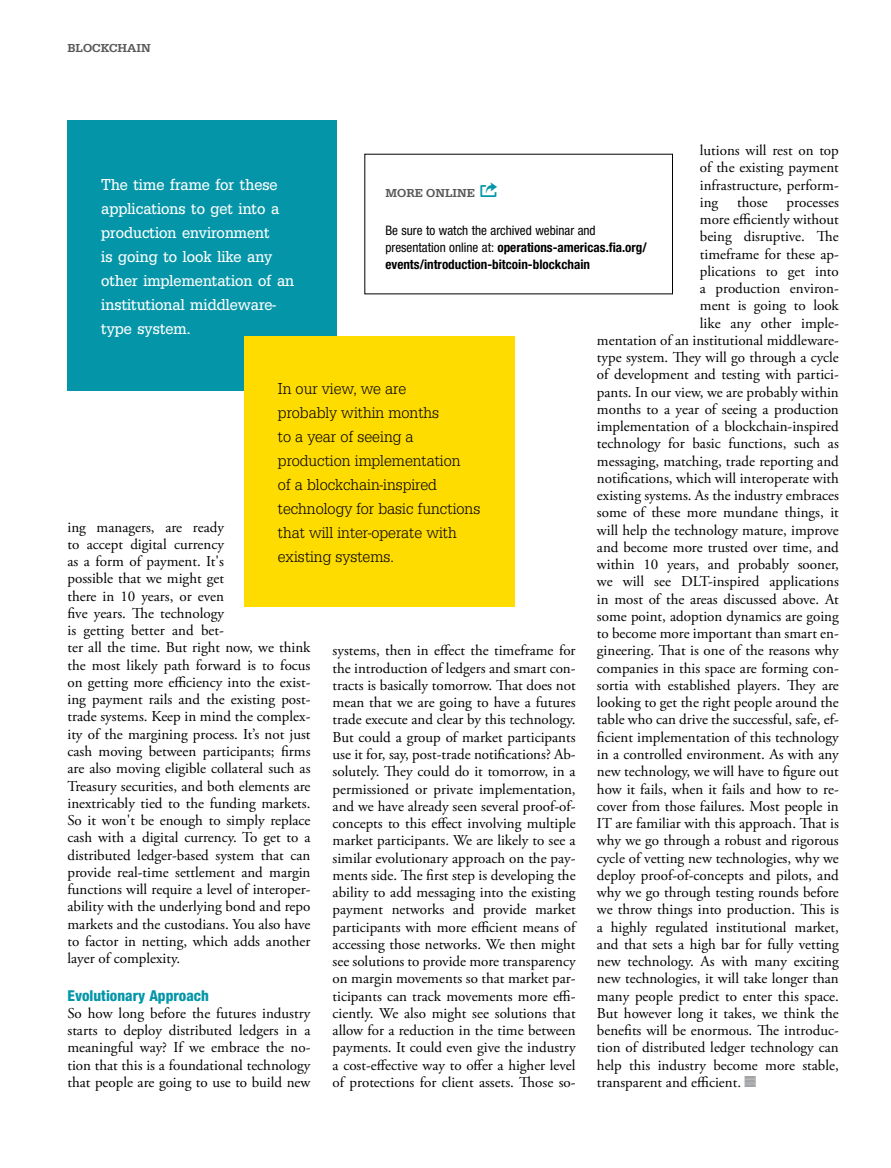
<style>
.page{position:relative;width:891px;height:1168px;background:#fff}
.page>*{position:absolute;margin:0;border:0;box-sizing:border-box;transform-origin:0 0}
.t1{font:16.5px/24px "URW Egyptienne T Ligh Extr Narr";color:#000}
.t2{font:16.5px/24px "URW Egyptienne T Regu Extr Narr";color:#fff}
.t3{font:15px/17.2px "Adobe Garamond Pro";color:#000;text-align:justify}
.t4{font:800 condensed 15px "Helvetica Neue LT Std";color:#0496a8}
.t5{font:700 condensed 13.2px/17.2px "Helvetica Neue LT Std";color:#000}
.t6{font:500 12px "URW Egyptienne T";color:#58595b}
.s1{font-family:"Modern Pictograms";font-weight:400;font-size:24px;color:#0496a8}
.s2{font-weight:400}
.s3{color:#939598}
</style>
<div class="page">
<div style="left:68px;top:121px;width:270px;height:270px;background:#0496a8"></div>
<div style="left:244px;top:336px;width:270px;height:270px;background:#ffdc00"></div>
<p class="t6" style="left:68px;top:41px;width:85px">BLOCKCHAIN</p>
<p class="t3" style="left:700px;top:142px;width:140px">lutions will rest on top of the existing payment infrastructure, perform&shy;ing</p>
<p class="t2" style="left:101px;top:173px;width:194px">The time frame for these applications to get into a production environment<br>is going to look like any other implementation of an institutional middleware&shy;type system.</p>
<p class="t6" style="left:385px;top:186px;width:116px">MORE ONLINE <span class="s1">o</span></p>
<p class="t5" style="left:385px;top:221px;width:263px"><span class="s2">Be sure to watch the archived webinar and presentation online at:</span> operations-americas.fia.org/ events/introduction-bitcoin-blockchain</p>
<p class="t3" style="left:737px;top:194px;width:32px">those</p>
<p class="t3" style="left:787px;top:194px;width:54px">processes</p>
<p class="t3" style="left:700px;top:211px;width:140px">more efficiently without</p>
<p class="t3" style="left:700px;top:228px;width:140px">being disruptive. The</p>
<p class="t3" style="left:700px;top:246px;width:140px">timeframe for these ap-</p>
<p class="t3" style="left:700px;top:263px;width:140px">plications to get into</p>
<p class="t3" style="left:700px;top:280px;width:140px">a production environ-</p>
<p class="t3" style="left:700px;top:297px;width:140px">ment is going to look</p>
<p class="t3" style="left:700px;top:315px;width:140px">like any other imple-</p>
<p class="t3" style="left:597px;top:332px;width:243px">mentation of an institutional middleware-</p>
<p class="t3" style="left:597px;top:349px;width:243px">type system. They will go through a cycle</p>
<p class="t3" style="left:597px;top:366px;width:243px">of development and testing with partici-</p>
<p class="t3" style="left:597px;top:384px;width:243px">pants. In our view, we are probably within</p>
<p class="t3" style="left:597px;top:401px;width:243px">months to a year of seeing a production</p>
<p class="t3" style="left:597px;top:418px;width:243px">implementation of a blockchain-inspired</p>
<p class="t3" style="left:597px;top:435px;width:243px">technology for basic functions, such as</p>
<p class="t3" style="left:597px;top:453px;width:243px">messaging, matching, trade reporting and</p>
<p class="t3" style="left:597px;top:470px;width:243px">notifications, which will interoperate with</p>
<p class="t3" style="left:597px;top:487px;width:243px">existing systems. As the industry embraces</p>
<p class="t3" style="left:597px;top:504px;width:243px">some of these more mundane things, it</p>
<p class="t3" style="left:597px;top:522px;width:243px">will help the technology mature, improve</p>
<p class="t3" style="left:597px;top:539px;width:243px">and become more trusted over time, and</p>
<p class="t3" style="left:597px;top:556px;width:243px">within 10 years, and probably sooner,</p>
<p class="t3" style="left:597px;top:573px;width:243px">we will see DLT-inspired applications</p>
<p class="t3" style="left:597px;top:591px;width:243px">in most of the areas discussed above. At</p>
<p class="t3" style="left:597px;top:608px;width:243px">some point, adoption dynamics are going</p>
<p class="t3" style="left:597px;top:625px;width:243px">to become more important than smart en-</p>
<p class="t3" style="left:597px;top:642px;width:243px">gineering. That is one of the reasons why</p>
<p class="t3" style="left:597px;top:660px;width:243px">companies in this space are forming con-</p>
<p class="t3" style="left:597px;top:677px;width:243px">sortia with established players. They are</p>
<p class="t3" style="left:597px;top:694px;width:243px">looking to get the right people around the</p>
<p class="t3" style="left:597px;top:711px;width:243px">table who can drive the successful, safe, ef-</p>
<p class="t3" style="left:597px;top:729px;width:243px">ficient implementation of this technology</p>
<p class="t3" style="left:597px;top:746px;width:243px">in a controlled environment. As with any</p>
<p class="t3" style="left:597px;top:763px;width:243px">new technology, we will have to figure out</p>
<p class="t3" style="left:597px;top:780px;width:243px">how it fails, when it fails and how to re-</p>
<p class="t3" style="left:597px;top:798px;width:243px">cover from those failures. Most people in</p>
<p class="t3" style="left:597px;top:815px;width:243px">IT are familiar with this approach. That is</p>
<p class="t3" style="left:597px;top:832px;width:243px">why we go through a robust and rigorous</p>
<p class="t3" style="left:597px;top:849px;width:243px">cycle of vetting new technologies, why we</p>
<p class="t3" style="left:597px;top:867px;width:243px">deploy proof-of-concepts and pilots, and</p>
<p class="t3" style="left:597px;top:884px;width:243px">why we go through testing rounds before</p>
<p class="t3" style="left:597px;top:901px;width:243px">we throw things into production. This is</p>
<p class="t3" style="left:597px;top:918px;width:243px">a highly regulated institutional market,</p>
<p class="t3" style="left:597px;top:936px;width:243px">and that sets a high bar for fully vetting</p>
<p class="t3" style="left:597px;top:953px;width:243px">new technology. As with many exciting</p>
<p class="t3" style="left:597px;top:970px;width:243px">new technologies, it will take longer than</p>
<p class="t3" style="left:597px;top:987px;width:243px">many people predict to enter this space.</p>
<p class="t3" style="left:597px;top:1005px;width:243px">But however long it takes, we think the</p>
<p class="t3" style="left:597px;top:1022px;width:243px">benefits will be enormous. The introduc-</p>
<p class="t3" style="left:597px;top:1039px;width:243px">tion of distributed ledger technology can</p>
<p class="t3" style="left:597px;top:1056px;width:243px">help this industry become more stable,</p>
<p class="t3" style="left:597px;top:1074px;width:160px">transparent and efficient. <span class="s3">✓</span></p>
<p class="t1" style="left:278px;top:376px;width:204px">In our view, we are<br>probably within months<br>to a year of seeing a production implementation<br>of a blockchain-inspired technology for basic functions that will inter-operate with existing systems.</p>
<p class="t3" style="left:68px;top:519px;width:245px;text-align:left">ing managers, are ready<br>to accept digital currency<br>as a form of payment. It's<br>possible that we might get<br>there in 10 years, or even<br>five years. The technology<br>is getting better and bet-<br>ter all the time. But right now, we think the most likely path forward is to focus on getting more efficiency into the exist&shy;ing payment rails and the existing post&shy;trade systems. Keep in mind the complex&shy;ity of the margining process. It’s not just cash moving between participants; firms are also moving eligible collateral such as Treasury securities, and both elements are inextricably tied to the funding markets.<br>So it won't be enough to simply replace cash with a digital currency. To get to a distributed ledger-based system that can provide real-time settlement and margin functions will require a level of interoper&shy;ability with the underlying bond and repo markets and the custodians. You also have to factor in netting, which adds another layer of complexity.</p>
<p class="t4" style="left:68px;top:986px;width:143px">Evolutionary Approach</p>
<p class="t3" style="left:68px;top:1005px;width:245px">So how long before the futures industry starts to deploy distributed ledgers in a meaningful way? If we embrace the no&shy;tion that this is a foundational technology that people are going to use to build new</p>
<p class="t3" style="left:333px;top:642px;width:245px">systems, then in effect the timeframe for the introduction of ledgers and smart con&shy;tracts is basically tomorrow. That does not mean that we are going to have a futures trade execute and clear by this technology.<br>But could a group of market participants use it for, say, post-trade notifications? Ab&shy;solutely. They could do it tomorrow, in a permissioned or private implementation, and we have already seen several proof-of&shy;concepts to this effect involving multiple market participants. We are likely to see a similar evolutionary approach on the pay&shy;ments side. The first step is developing the ability to add messaging into the existing payment networks and provide market participants with more efficient means of accessing those networks. We then might see solutions to provide more transparency on margin movements so that market par&shy;ticipants can track movements more effi&shy;ciently. We also might see solutions that allow for a reduction in the time between payments. It could even give the industry a cost-effective way to offer a higher level of protections for client assets. Those so-</p>
</div>
